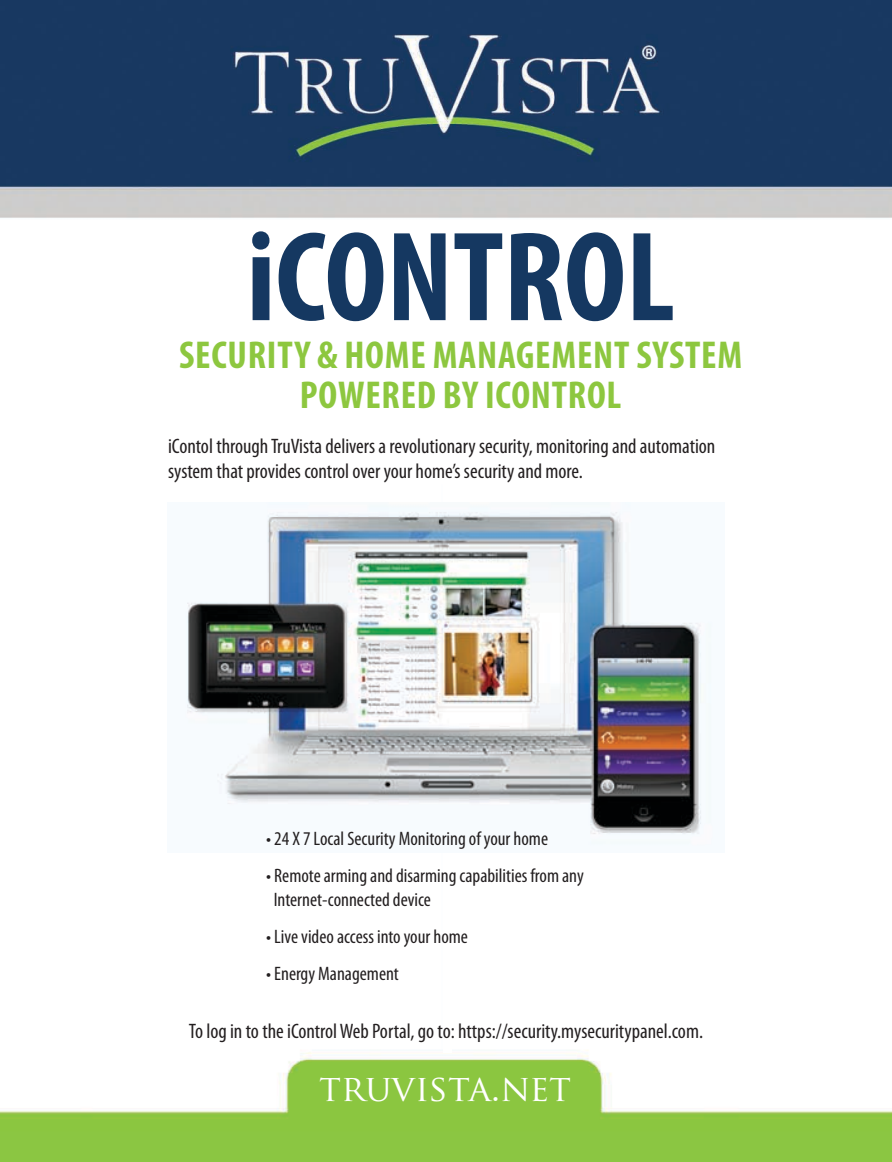
<style>
.page{position:relative;width:892px;height:1162px;background:#fff}
.page>*{position:absolute;margin:0;border:0;box-sizing:border-box;transform-origin:0 0}
.t1{font:700 condensed 128.7px "Myriad Pro";color:#153861}
.t2{font:700 condensed 39px/40.5px "Myriad Pro";letter-spacing:.02em;color:#8dc73f}
.t3{font:36px "Trajan Pro";color:#fff}
.t4{font:condensed 21px/25.2px "Myriad Pro";color:#231f20}
.t5{font:condensed 19.5px/23.4px "Myriad Pro";color:#231f20}
</style>
<div class="page">
<img style="left:0;top:0;width:891px;height:1161px">
<div style="left:442px;top:425px;width:9px;height:627px;background:#fff"></div>
<img style="left:168px;top:502px;width:555px;height:350px">
<h1 class="t1" style="left:247px;top:197px;width:429px">ICONTROL</h1>
<h2 class="t2" style="left:300px;top:333px;width:444px;text-indent:-121px">SECURITY &amp; HOME MANAGEMENT SYSTEM<br>POWERED BY ICONTROL</h2>
<p class="t4" style="left:168px;top:432px;width:549px">iContol through TruVista delivers a revolutionary security, monitoring and automation system that provides control over your home’s security and more.</p>
<p class="t5" style="left:266px;top:827px;width:283px">• 24 X 7 Local Security Monitoring of your home</p>
<p class="t5" style="left:273px;top:863px;width:311px;text-indent:-8px">• Remote arming and disarming capabilities from any<br>Internet-connected device</p>
<p class="t5" style="left:266px;top:924px;width:203px">• Live video access into your home</p>
<p class="t5" style="left:266px;top:961px;width:134px">• Energy Management</p>
<p class="t4" style="left:189px;top:1017px;width:515px">To log in to the iControl Web Portal, go to: https://security.mysecuritypanel.com.</p>
<h3 class="t3" style="left:319px;top:1064px;width:253px">TRUVISTA.NET</h3>
</div>
